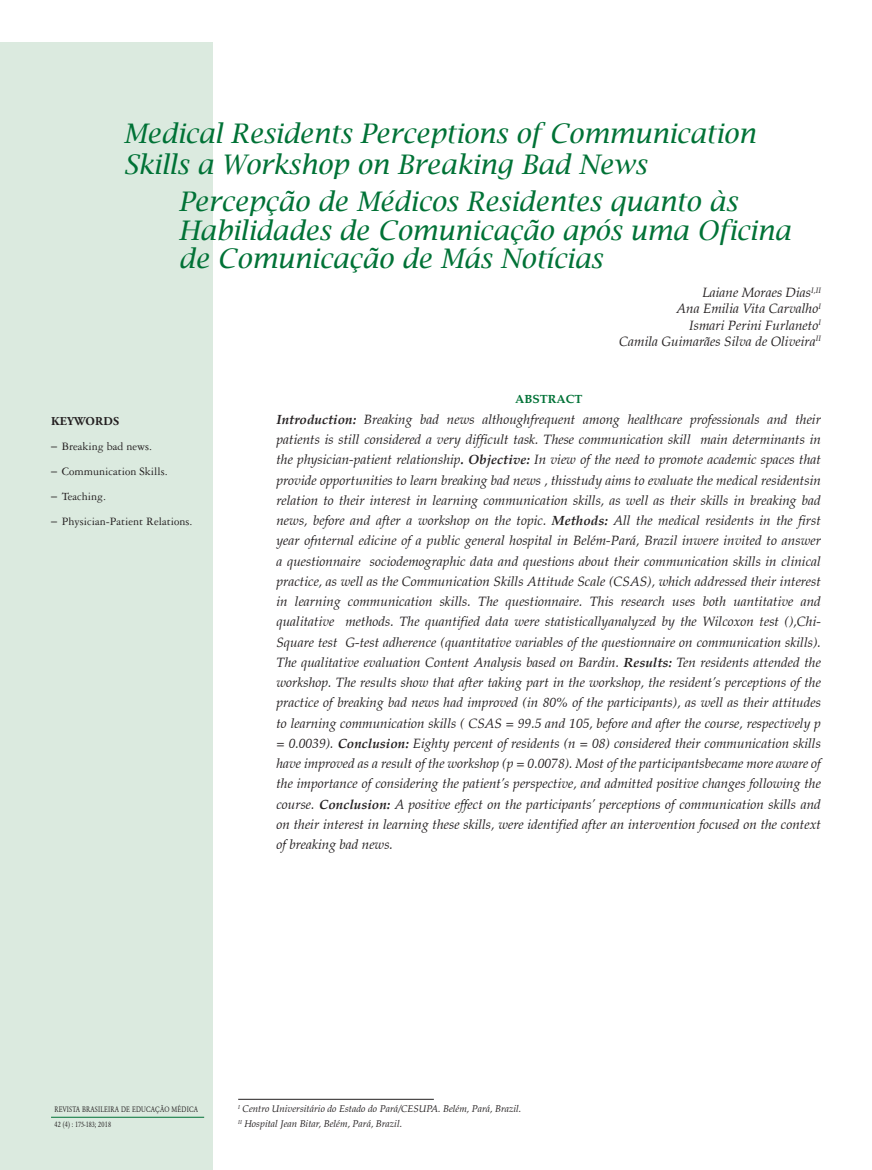
<style>
.page{position:relative;width:872px;height:1170px;background:#fff}
.page>*{position:absolute;margin:0;border:0;box-sizing:border-box;transform-origin:0 0}
._01{font:italic 27px/28.5px "Lucida Bright";color:#007236}
._00{font:italic 27px/31.5px "Lucida Bright";color:#007236}
._04_Ingles{font:italic 13.5px/20.2px "Palton";color:#231f20;text-align:justify}
._02{font:italic 13.5px/16.2px "Palton";color:#231f20;text-align:right}
.t1{font:12px "Garamond 3 LT Std";color:#231f20}
.Keywords{font:700 12px "Adobe Garamond Pro";letter-spacing:.015em;color:#231f20}
._03{font:700 12px "Palton";color:#007236}
.footnote_abre{font:italic 9.75px/15px "Palton";color:#231f20}
.t2{font:8.25px/15px "Garamond";letter-spacing:.03em;color:#231f20;scale:.8 1}
.s1{font-family:"Palton Roman"}
.s2{font-weight:700}
</style>
<div class="page">
<div style="left:0;top:43px;width:213px;height:1126px;background:#dbeadf"></div>
<hr style="left:51px;top:1116px;width:153px;height:1px;background:#007236">
<hr style="left:238px;top:1098px;width:196px;height:1px;background:#231f20">
<p class="_00" style="left:123px;top:117px;width:633px">Medical Residents Perceptions of Communication<br>Skills a Workshop on Breaking Bad News</p>
<p class="_01" style="left:179px;top:187px;width:613px">Percepção de Médicos Residentes quanto às<br>Habilidades de Comunicação após uma Oficina de Comunicação de Más Notícias</p>
<p class="_02" style="left:619px;top:285px;width:203px">Laiane Moraes Dias<sup>I,II<br></sup>Ana Emilia Vita Carvalho<sup>I<br></sup>Ismari Perini Furlaneto<sup>I<br></sup>Camila Guimarães Silva de Oliveira<sup>II</sup></p>
<p class="Keywords" style="left:51px;top:414px;width:70px">KEYWORDS</p>
<p class="t1" style="left:51px;top:439px;width:102px"><span class="s1">–</span> Breaking bad news.</p>
<p class="t1" style="left:51px;top:464px;width:118px"><span class="s1">–</span> Communication Skills.</p>
<p class="t1" style="left:51px;top:490px;width:57px"><span class="s1">–</span> Teaching.</p>
<p class="t1" style="left:51px;top:515px;width:143px"><span class="s1">–</span> Physician-Patient Relations.</p>
<p class="_03" style="left:515px;top:392px;width:69px">ABSTRACT</p>
<p class="_04_Ingles" style="left:276px;top:409px;width:546px"><span class="s2">Introduction:</span> Breaking bad news althoughfrequent among healthcare professionals and their patients is still considered a very difficult task. These communication skill main determinants in the physician-patient relationship<span class="s2">. Objective:</span> In view of the need to promote academic spaces that provide opportunities to learn breaking bad news , thisstudy aims to evaluate the medical residentsin relation to their interest in learning communication skills, as well as their skills in breaking bad news, before and after a workshop on the topic. <span class="s2">Methods:</span> All the medical residents in the first year ofnternal edicine of a public general hospital in Belém-Pará, Brazil inwere invited to answer a questionnaire sociodemographic data and questions about their communication skills in clinical practice, as well as the Communication Skills Attitude Scale (CSAS), which addressed their interest in learning communication skills. The questionnaire. This research uses both uantitative and qualitative methods. The quantified data were statisticallyanalyzed by the Wilcoxon test (),Chi-Square test G-test adherence (quantitative variables of the questionnaire on communication skills).<br>The qualitative evaluation Content Analysis based on Bardin. <span class="s2">Results:</span> Ten residents attended the workshop. The results show that after taking part in the workshop, the resident’s perceptions of the practice of breaking bad news had improved (in 80% of the participants), as well as their attitudes to learning communication skills ( CSAS = 99.5 and 105, before and after the course, respectively p = 0.0039). <span class="s2">Conclusion:</span> Eighty percent of residents (n = 08) considered their communication skills have improved as a result of the workshop (p = 0.0078). Most of the participantsbecame more aware of the importance of considering the patient’s perspective, and admitted positive changes following the course. <span class="s2">Conclusion:</span> A positive effect on the participants’ perceptions of communication skills and on their interest in learning these skills, were identified after an intervention focused on the context of breaking bad news.</p>
<p class="t2" style="left:54px;top:1101px;width:181px">REVISTA BRASILEIRA DE EDUCAÇÃO MÉDICA<br>42 (4) : 175-183; 2018</p>
<p class="footnote_abre" style="left:238px;top:1101px;width:285px"><sup>I</sup> Centro Universitário do Estado do Pará/CESUPA. Belém, Pará, Brazil.<br><sup>II</sup> Hospital Jean Bitar, Belém, Pará, Brazil.</p>
</div>
